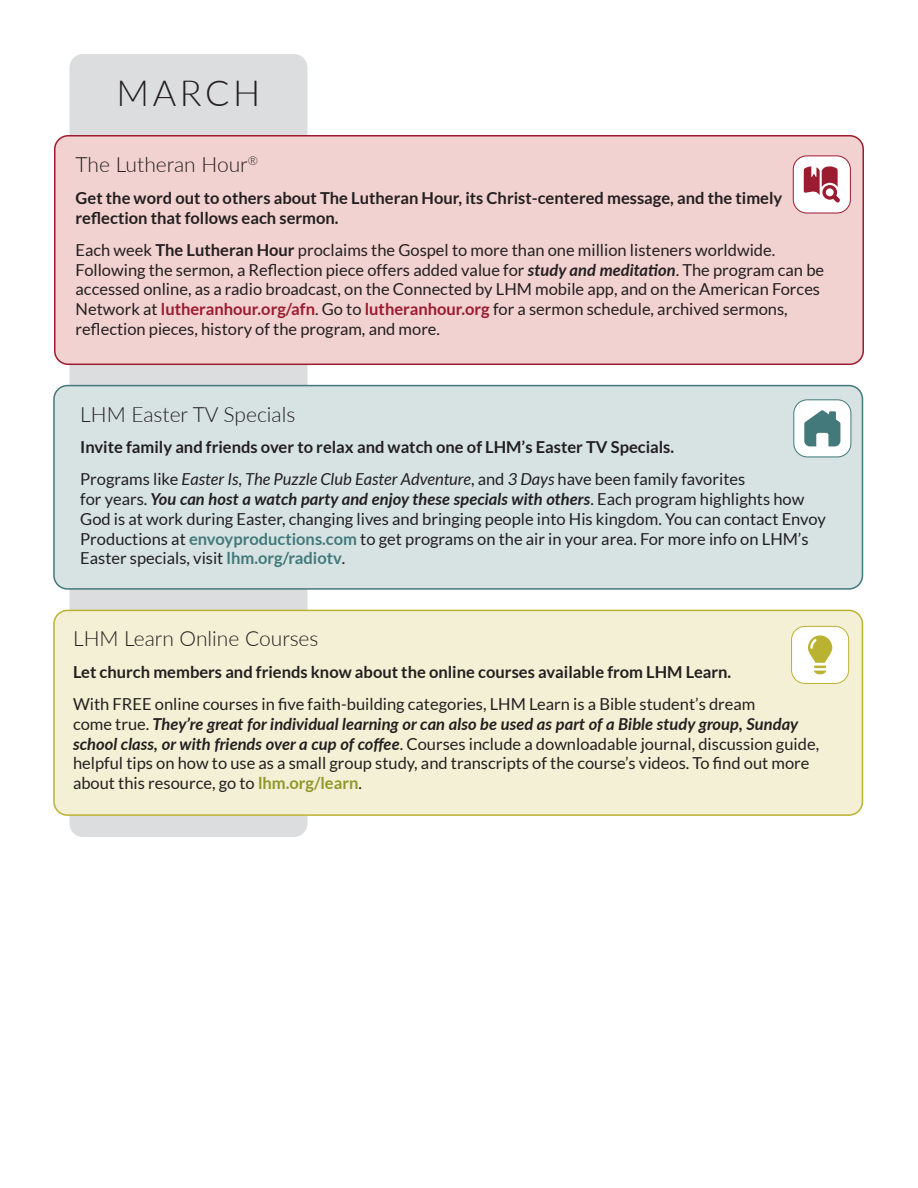
<style>
.page{position:relative;width:918px;height:1188px;background:#fff}
.page>*{position:absolute;margin:0;border:0;box-sizing:border-box;transform-origin:0 0}
.t1{font:300 36px "Lato";letter-spacing:.1em;color:#231f20}
.t2{font:300 21px "Lato";color:#231f20}
.t3{font:16.5px/19.8px "Lato";color:#231f20}
.t4{font:700 16.5px/19.8px "Lato";color:#231f20}
.s1{font-weight:700}
.s2{font-weight:700;font-style:italic}
.s3{font-weight:700;color:#9b1b30}
.s4{font-weight:400}
.s5{font-weight:400;font-style:italic}
.s6{font-weight:700;color:#43797b}
.s7{font-weight:700;color:#8f9828}
</style>
<div class="page">
<div style="left:69px;top:54px;width:238px;height:783px;background:#dcdddf;border-radius:14px"></div>
<div style="left:54px;top:610px;width:808px;height:205px;background:#f3f0d5;border-radius:14px"></div>
<div style="left:53px;top:610px;width:810px;height:206px;border:2px solid #bab332;border-radius:14px"></div>
<div style="left:55px;top:136px;width:808px;height:228px;background:#f2d2d0;border-radius:14px"></div>
<div style="left:54px;top:135px;width:810px;height:230px;border:2px solid #9b1b30;border-radius:14px"></div>
<div style="left:793px;top:156px;width:57px;height:57px;background:#fff;border-radius:14px"></div>
<div style="left:793px;top:156px;width:58px;height:57px;border:1px solid #9b1b30;border-radius:14px"></div>
<svg style="left:804px;top:166px;width:36px;height:36px"></svg>
<div style="left:54px;top:386px;width:808px;height:203px;background:#d7e3e3;border-radius:14px"></div>
<div style="left:53px;top:385px;width:810px;height:205px;border:2px solid #43797b;border-radius:14px"></div>
<div style="left:794px;top:400px;width:57px;height:57px;background:#fff;border-radius:14px"></div>
<div style="left:793px;top:399px;width:58px;height:58px;border:1px solid #43797b;border-radius:14px"></div>
<svg style="left:804px;top:410px;width:36px;height:36px"></svg>
<div style="left:792px;top:626px;width:57px;height:57px;background:#fff;border-radius:14px"></div>
<div style="left:791px;top:626px;width:58px;height:58px;border:1px solid #bab332;border-radius:14px"></div>
<svg style="left:808px;top:635px;width:24px;height:39px"></svg>
<h1 class="t1" style="left:117px;top:68px;width:145px">MARCH</h1>
<p class="t2" style="left:76px;top:150px;width:184px">The Lutheran Hour<sup>®</sup></p>
<p class="t4" style="left:76px;top:188px;width:708px">Get the word out to others about The Lutheran Hour, its Christ-centered message, and the timely reflection that follows each sermon.</p>
<p class="t3" style="left:76px;top:240px;width:750px">Each week <span class="s1">The Lutheran Hour</span> proclaims the Gospel to more than one million listeners worldwide.<br>Following the sermon, a Reflection piece offers added value for <span class="s2">study and meditation</span>. The program can be accessed online, as a radio broadcast, on the Connected by LHM mobile app, and on the American Forces Network at <span class="s3">lutheranhour.org/afn</span>. Go to <span class="s3">lutheranhour.org</span> for a sermon schedule, archived sermons, reflection pieces, history of the program, and more.</p>
<p class="t2" style="left:80px;top:399px;width:217px">LHM Easter TV Specials</p>
<p class="t4" style="left:80px;top:431px;width:667px;line-height:31.8px">Invite family and friends over to relax and watch one of LHM’s Easter TV Specials.<br><span class="s4">Programs like</span> <span class="s5">Easter Is</span><span class="s4">,</span> <span class="s5">The Puzzle Club Easter Adventure</span><span class="s4">, and</span> <span class="s5">3 Days</span> <span class="s4">have been family favorites</span></p>
<p class="t3" style="left:80px;top:489px;width:747px">for years. <span class="s2">You can host a watch party and enjoy these specials with others</span>. Each program highlights how God is at work during Easter, changing lives and bringing people into His kingdom. You can contact Envoy Productions at <span class="s6">envoyproductions.com</span> to get programs on the air in your area. For more info on LHM’s Easter specials, visit <span class="s6">lhm.org/radiotv</span>.</p>
<p class="t2" style="left:73px;top:624px;width:247px">LHM Learn Online Courses</p>
<p class="t4" style="left:73px;top:662px;width:660px">Let church members and friends know about the online courses available from LHM Learn.</p>
<p class="t3" style="left:73px;top:694px;width:748px">With FREE online courses in five faith-building categories, LHM Learn is a Bible student’s dream<br>come true. <span class="s2">They’re great for individual learning or can also be used as part of a Bible study group, Sunday school class, or with friends over a cup of coffee</span>. Courses include a downloadable journal, discussion guide, helpful tips on how to use as a small group study, and transcripts of the course’s videos. To find out more about this resource, go to <span class="s7">lhm.org/learn</span>.</p>
</div>
